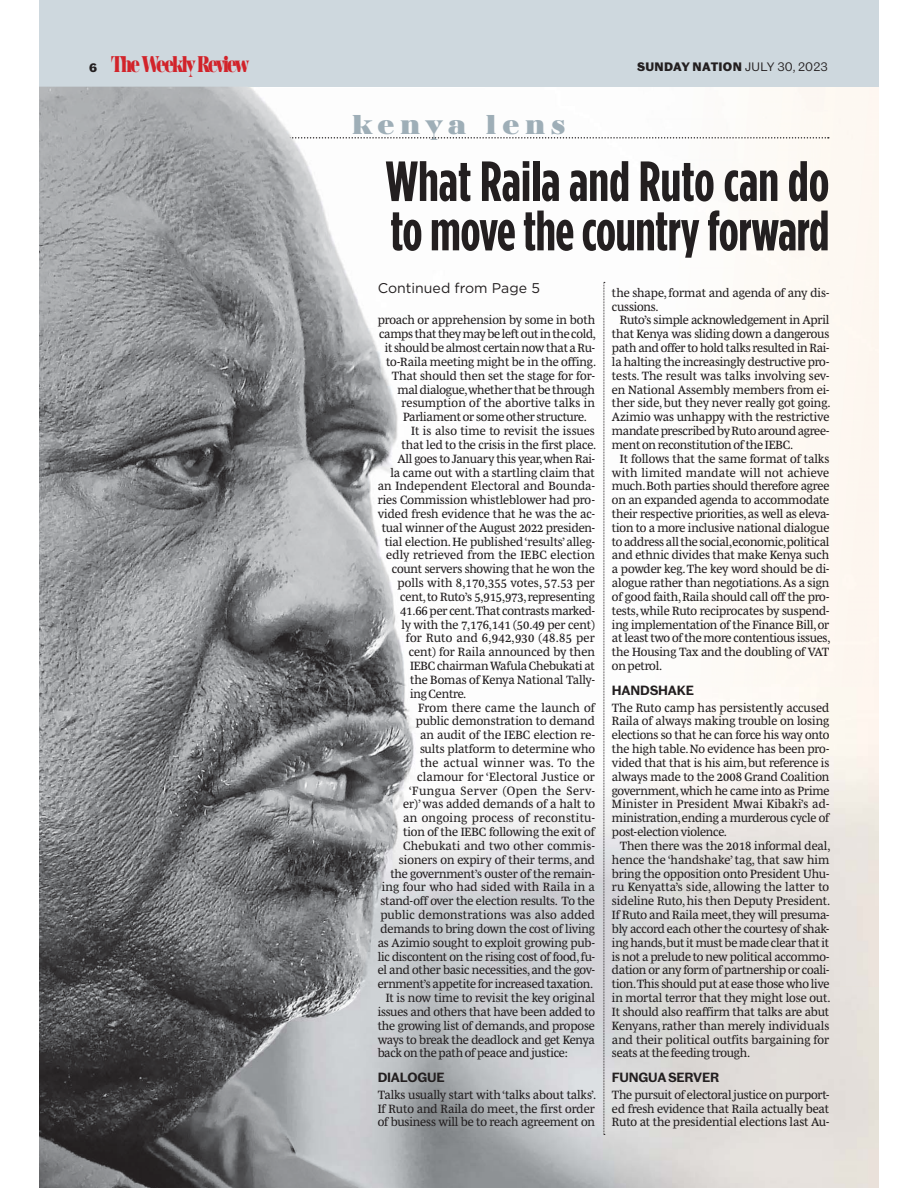
<style>
.page{position:relative;width:918px;height:1188px;background:#fff}
.page>*{position:absolute;margin:0;border:0;box-sizing:border-box;transform-origin:0 0}
.t1{font:700 56.4px/49.3px "Gotham Condensed";letter-spacing:-.01em;color:#231f20}
.t2{font:900 28.2px "AW Conqueror Pro Didot S";letter-spacing:.2em;color:#9eaeb7}
.t3{font:900 23.55px "AW Conqueror Pro Didot";letter-spacing:-.125em;color:#d2232a;scale:.67 1}
.t4{font:14.1px "Gotham";color:#231f20}
.t5{font:12.3px/13.8px "Mencken Pro Text";letter-spacing:-.01em;color:#231f20;text-align:justify}
.t6{font:12.3px "Mencken Pro Text";letter-spacing:.015em;color:#231f20}
.t7{font:12.3px "Mencken Pro Text";letter-spacing:.01em;color:#231f20}
.t8{font:12.3px "Mencken Pro Text";letter-spacing:.02em;color:#231f20}
.t9{font:12.3px "Mencken Pro Text";letter-spacing:.025em;color:#231f20}
.t10{font:600 12.3px "Caslon Doric";letter-spacing:-.015em;color:#231f20}
.t11{font:12.3px "Mencken Pro Text";letter-spacing:.035em;color:#231f20}
.t12{font:12.3px "Mencken Pro Text";letter-spacing:.03em;color:#231f20}
.t13{font:700 11.25px "Caslon Doric";letter-spacing:.03em;color:#231f20}
.s1{font-family:"Caslon Doric";font-weight:700;font-size:11.25px;color:#231f20}
.s2{font-weight:400}
</style>
<div class="page">
<div style="left:39px;top:0;width:840px;height:87px;background:#ced8de"></div>
<svg style="left:415px;top:137px;width:414px;height:2px"></svg>
<img style="left:39px;top:87px;width:376px;height:1101px">
<svg style="left:511px;top:282px;width:120px;height:853px"></svg>
<h3 class="t3" style="left:89px;top:50px;width:241px"><span class="s1">6</span> The Weekly Review</h3>
<p class="t13" style="left:637px;top:63px;width:192px">SUNDAY NATION <span class="s2">JULY 30, 2023</span></p>
<h2 class="t2" style="left:352px;top:113px;width:215px">kenya lens</h2>
<h1 class="t1" style="left:386px;top:160px;width:445px">What Raila and Ruto can do to move the country forward</h1>
<p class="t4" style="left:378px;top:283px;width:164px">Continued from Page 5</p>
<p class="t5" style="left:378px;top:314px;width:219px">proach or apprehension by some in both</p>
<p class="t5" style="left:379px;top:328px;width:219px">camps that they may be left out in the cold,</p>
<p class="t5" style="left:385px;top:341px;width:212px">it should be almost certain now that a Ru-</p>
<p class="t5" style="left:386px;top:355px;width:212px">to-Raila meeting might be in the offing.</p>
<p class="t5" style="left:392px;top:369px;width:205px">That should then set the stage for for-</p>
<p class="t5" style="left:397px;top:383px;width:199px">mal dialogue,whether that be through</p>
<p class="t7" style="left:402px;top:398px;width:195px">resumption of the abortive talks in</p>
<p class="t5" style="left:403px;top:411px;width:185px">Parliament or some other structure.</p>
<p class="t7" style="left:411px;top:425px;width:185px">It is also time to revisit the issues</p>
<p class="t5" style="left:402px;top:438px;width:196px">that led to the crisis in the first place.</p>
<p class="t5" style="left:397px;top:452px;width:199px">All goes to January this year,when Rai-</p>
<p class="t5" style="left:390px;top:466px;width:206px">la came out with a startling claim that</p>
<p class="t6" style="left:378px;top:481px;width:219px">an Independent Electoral and Bounda-</p>
<p class="t5" style="left:378px;top:494px;width:219px">ries Commission whistleblower had pro-</p>
<p class="t5" style="left:378px;top:507px;width:219px">vided fresh evidence that he was the ac-</p>
<p class="t5" style="left:382px;top:521px;width:215px">tual winner of the August 2022 presiden-</p>
<p class="t5" style="left:385px;top:535px;width:212px">tial election. He published ‘results’ alleg-</p>
<p class="t6" style="left:386px;top:550px;width:210px">edly retrieved from the IEBC election</p>
<p class="t5" style="left:392px;top:563px;width:205px">count servers showing that he won the</p>
<p class="t7" style="left:397px;top:578px;width:199px">polls with 8,170,355 votes, 57.53 per</p>
<p class="t5" style="left:400px;top:590px;width:196px">cent, to Ruto’s 5,915,973, representing</p>
<p class="t5" style="left:400px;top:604px;width:196px">41.66 per cent.That contrasts marked-</p>
<p class="t5" style="left:402px;top:618px;width:195px">ly with the 7,176,141 (50.49 per cent)</p>
<p class="t8" style="left:406px;top:633px;width:191px">for Ruto and 6,942,930 (48.85 per</p>
<p class="t5" style="left:409px;top:646px;width:188px">cent) for Raila announced by then</p>
<p class="t5" style="left:410px;top:660px;width:186px">IEBC chairman Wafula Chebukati at</p>
<p class="t5" style="left:410px;top:673px;width:186px">the Bomas of Kenya National Tally-</p>
<p class="t5" style="left:410px;top:687px;width:58px">ing Centre.</p>
<p class="t8" style="left:418px;top:702px;width:178px">From there came the launch of</p>
<p class="t5" style="left:416px;top:715px;width:181px">public demonstration to demand</p>
<p class="t5" style="left:420px;top:729px;width:176px">an audit of the IEBC election re-</p>
<p class="t5" style="left:420px;top:743px;width:177px">sults platform to determine who</p>
<p class="t12" style="left:420px;top:757px;width:176px">the actual winner was. To the</p>
<p class="t6" style="left:417px;top:771px;width:179px">clamour for ‘Electoral Justice or</p>
<p class="t11" style="left:409px;top:785px;width:188px">‘Fungua Server (Open the Serv-</p>
<p class="t5" style="left:403px;top:798px;width:193px">er)’ was added demands of a halt to</p>
<p class="t9" style="left:403px;top:813px;width:193px">an ongoing process of reconstitu-</p>
<p class="t5" style="left:403px;top:825px;width:193px">tion of the IEBC following the exit of</p>
<p class="t6" style="left:403px;top:840px;width:193px">Chebukati and two other commis-</p>
<p class="t5" style="left:399px;top:853px;width:198px">sioners on expiry of their terms, and</p>
<p class="t5" style="left:390px;top:867px;width:206px">the government’s ouster of the remain-</p>
<p class="t7" style="left:382px;top:882px;width:215px">ing four who had sided with Raila in a</p>
<p class="t5" style="left:380px;top:895px;width:216px">stand-off over the election results. To the</p>
<p class="t6" style="left:380px;top:909px;width:216px">public demonstrations was also added</p>
<p class="t5" style="left:380px;top:922px;width:216px">demands to bring down the cost of living</p>
<p class="t5" style="left:378px;top:936px;width:219px">as Azimio sought to exploit growing pub-</p>
<p class="t5" style="left:378px;top:950px;width:219px">lic discontent on the rising cost of food, fu-</p>
<p class="t5" style="left:378px;top:964px;width:219px">el and other basic necessities, and the gov-</p>
<p class="t5" style="left:378px;top:978px;width:217px">ernment’s appetite for increased taxation.</p>
<p class="t5" style="left:386px;top:991px;width:211px">It is now time to revisit the key original</p>
<p class="t5" style="left:378px;top:1005px;width:219px">issues and others that have been added to</p>
<p class="t5" style="left:378px;top:1019px;width:219px">the growing list of demands, and propose</p>
<p class="t5" style="left:378px;top:1033px;width:219px">ways to break the deadlock and get Kenya</p>
<p class="t5" style="left:378px;top:1047px;width:192px">back on the path of peace and justice:</p>
<p class="t10" style="left:378px;top:1071px;width:69px">DIALOGUE</p>
<p class="t5" style="left:378px;top:1088px;width:220px">Talks usually start with ‘talks about talks’.<br>If Ruto and Raila do meet, the first order of business will be to reach agreement on</p>
<p class="t5" style="left:612px;top:286px;width:219px">the shape, format and agenda of any dis&shy;cussions.</p>
<p class="t5" style="left:612px;top:314px;width:220px;text-indent:8px">Ruto’s simple acknowledgement in April that Kenya was sliding down a dangerous path and offer to hold talks resulted in Rai&shy;la halting the increasingly destructive pro&shy;tests. The result was talks involving sev&shy;en National Assembly members from ei&shy;ther side, but they never really got going.<br>Azimio was unhappy with the restrictive mandate prescribed by Ruto around agree&shy;ment on reconstitution of the IEBC.</p>
<p class="t5" style="left:612px;top:452px;width:220px;text-indent:8px">It follows that the same format of talks with limited mandate will not achieve much. Both parties should therefore agree on an expanded agenda to accommodate their respective priorities, as well as eleva&shy;tion to a more inclusive national dialogue to address all the social,economic,political and ethnic divides that make Kenya such a powder keg. The key word should be di&shy;alogue rather than negotiations. As a sign of good faith, Raila should call off the pro&shy;tests, while Ruto reciprocates by suspend&shy;ing implementation of the Finance Bill, or at least two of the more contentious issues, the Housing Tax and the doubling of VAT on petrol.</p>
<p class="t10" style="left:612px;top:684px;width:84px">HANDSHAKE</p>
<p class="t5" style="left:612px;top:701px;width:219px">The Ruto camp has persistently accused Raila of always making trouble on losing elections so that he can force his way onto the high table. No evidence has been pro&shy;vided that that is his aim, but reference is always made to the 2008 Grand Coalition government, which he came into as Prime Minister in President Mwai Kibaki’s ad&shy;ministration, ending a murderous cycle of post-election violence.</p>
<p class="t5" style="left:612px;top:839px;width:220px;text-indent:8px">Then there was the 2018 informal deal, hence the ‘handshake’ tag, that saw him bring the opposition onto President Uhu&shy;ru Kenyatta’s side, allowing the latter to sideline Ruto, his then Deputy President.<br>If Ruto and Raila meet, they will presuma&shy;bly accord each other the courtesy of shak&shy;ing hands,but it must be made clear that it is not a prelude to new political accommo&shy;dation or any form of partnership or coali&shy;tion.This should put at ease those who live in mortal terror that they might lose out.<br>It should also reaffirm that talks are abut Kenyans, rather than merely individuals and their political outfits bargaining for seats at the feeding trough.</p>
<p class="t10" style="left:612px;top:1071px;width:109px">FUNGUA SERVER</p>
<p class="t5" style="left:612px;top:1088px;width:219px">The pursuit of electoral justice on purport&shy;ed fresh evidence that Raila actually beat Ruto at the presidential elections last Au-</p>
</div>
